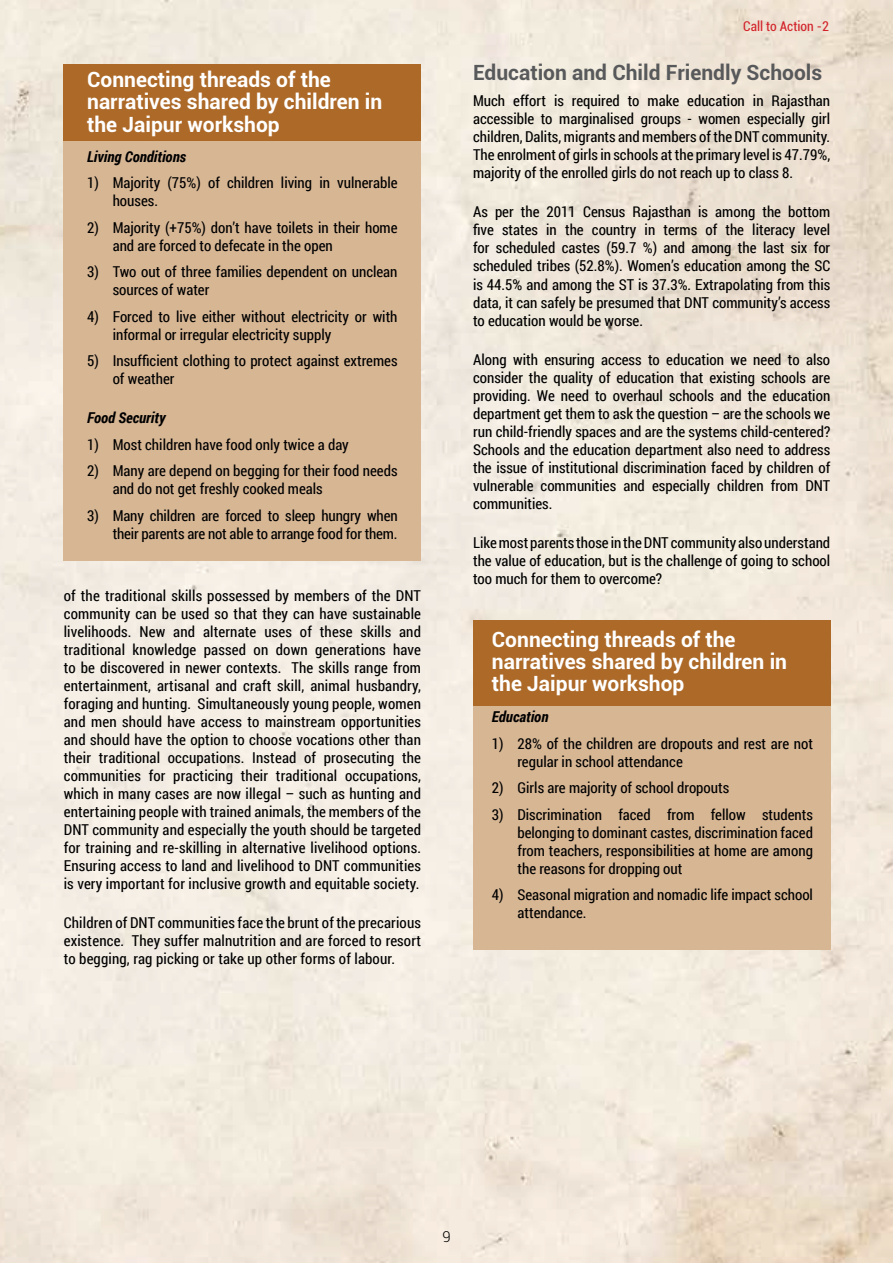
<style>
.page{position:relative;width:893px;height:1263px;background:#fff}
.page>*{position:absolute;margin:0;border:0;box-sizing:border-box;transform-origin:0 0}
.t1{font:700 21px/22.5px "Roboto";color:#fff}
.t2{font:700 21px "Roboto";color:#58595b}
.t3{font:15px/18px "Roboto Condensed";color:#000}
.t4{font:italic 700 15px "Roboto Condensed";color:#000}
.t5{font:300 15px "Roboto";color:#000}
.t6{font:condensed 13.5px "Roboto";color:#d2232a}
</style>
<div class="page">
<img style="left:0;top:0;width:893px;height:1263px">
<div style="left:64px;top:65px;width:357px;height:495px;background:#d7b694"></div>
<div style="left:64px;top:64px;width:357px;height:76px;background:#ad6928"></div>
<div style="left:473px;top:621px;width:357px;height:329px;background:#d7b694"></div>
<div style="left:473px;top:620px;width:357px;height:85px;background:#ad6928"></div>
<h1 class="t1" style="left:87px;top:67px;width:297px">Connecting threads of the narratives shared by children in the Jaipur workshop</h1>
<p class="t4" style="left:87px;top:146px;width:100px">Living Conditions</p>
<p class="t3" style="left:113px;top:173px;width:286px;text-indent:-26px">1) Majority (75%) of children living in vulnerable houses.</p>
<p class="t3" style="left:113px;top:218px;width:286px;text-indent:-26px">2) Majority (+75%) don’t have toilets in their home and are forced to defecate in the open</p>
<p class="t3" style="left:113px;top:262px;width:286px;text-indent:-26px">3) Two out of three families dependent on unclean sources of water</p>
<p class="t3" style="left:113px;top:307px;width:286px;text-indent:-26px">4) Forced to live either without electricity or with informal or irregular electricity supply</p>
<p class="t3" style="left:113px;top:351px;width:286px;text-indent:-26px">5) Insufficient clothing to protect against extremes of weather</p>
<p class="t4" style="left:87px;top:408px;width:80px">Food Security</p>
<p class="t3" style="left:87px;top:435px;width:263px">1) Most children have food only twice a day</p>
<p class="t3" style="left:113px;top:462px;width:286px;text-indent:-26px">2) Many are depend on begging for their food needs and do not get freshly cooked meals</p>
<p class="t3" style="left:87px;top:506px;width:312px;text-align:right">3) Many children are forced to sleep hungry when their parents are not able to arrange food for them.</p>
<p class="t3" style="left:64px;top:586px;width:359px;text-align:justify">of the traditional skills possessed by members of the DNT community can be used so that they can have sustainable livelihoods. New and alternate uses of these skills and traditional knowledge passed on down generations have to be discovered in newer contexts. The skills range from entertainment, artisanal and craft skill, animal husbandry, foraging and hunting. Simultaneously young people, women and men should have access to mainstream opportunities and should have the option to choose vocations other than their traditional occupations. Instead of prosecuting the communities for practicing their traditional occupations, which in many cases are now illegal – such as hunting and entertaining people with trained animals, the members of the DNT community and especially the youth should be targeted for training and re-skilling in alternative livelihood options.<br>Ensuring access to land and livelihood to DNT communities is very important for inclusive growth and equitable society.</p>
<p class="t3" style="left:64px;top:913px;width:359px;text-align:justify">Children of DNT communities face the brunt of the precarious existence. They suffer malnutrition and are forced to resort to begging, rag picking or take up other forms of labour.</p>
<p class="t6" style="left:743px;top:17px;width:87px">Call to Action -2</p>
<h1 class="t2" style="left:473px;top:57px;width:351px">Education and Child Friendly Schools</h1>
<p class="t3" style="left:473px;top:91px;width:359px;text-align:justify">Much effort is required to make education in Rajasthan accessible to marginalised groups - women especially girl children, Dalits, migrants and members of the DNT community.<br>The enrolment of girls in schools at the primary level is 47.79%, majority of the enrolled girls do not reach up to class 8.</p>
<p class="t3" style="left:473px;top:203px;width:359px;text-align:justify">As per the 2011 Census Rajasthan is among the bottom five states in the country in terms of the literacy level for scheduled castes (59.7 %) and among the last six for scheduled tribes (52.8%). Women’s education among the SC is 44.5% and among the ST is 37.3%. Extrapolating from this data, it can safely be presumed that DNT community’s access to education would be worse.</p>
<p class="t3" style="left:473px;top:350px;width:359px;text-align:justify">Along with ensuring access to education we need to also consider the quality of education that existing schools are providing. We need to overhaul schools and the education department get them to ask the question – are the schools we run child-friendly spaces and are the systems child-centered?<br>Schools and the education department also need to address the issue of institutional discrimination faced by children of vulnerable communities and especially children from DNT communities.</p>
<p class="t3" style="left:473px;top:533px;width:359px;text-align:justify">Like most parents those in the DNT community also understand the value of education, but is the challenge of going to school too much for them to overcome?</p>
<h1 class="t1" style="left:492px;top:627px;width:297px">Connecting threads of the narratives shared by children in the Jaipur workshop</h1>
<p class="t4" style="left:492px;top:706px;width:58px">Education</p>
<p class="t3" style="left:517px;top:734px;width:297px;text-indent:-26px">1) 28% of the children are dropouts and rest are not regular in school attendance</p>
<p class="t3" style="left:492px;top:778px;width:239px">2) Girls are majority of school dropouts</p>
<p class="t3" style="left:517px;top:805px;width:297px;text-align:justify;text-indent:-26px">3) Discrimination faced from fellow students belonging to dominant castes, discrimination faced from teachers, responsibilities at home are among the reasons for dropping out</p>
<p class="t3" style="left:517px;top:885px;width:297px;text-indent:-26px">4) Seasonal migration and nomadic life impact school attendance.</p>
<p class="t5" style="left:442px;top:1226px;width:10px">9</p>
</div>
